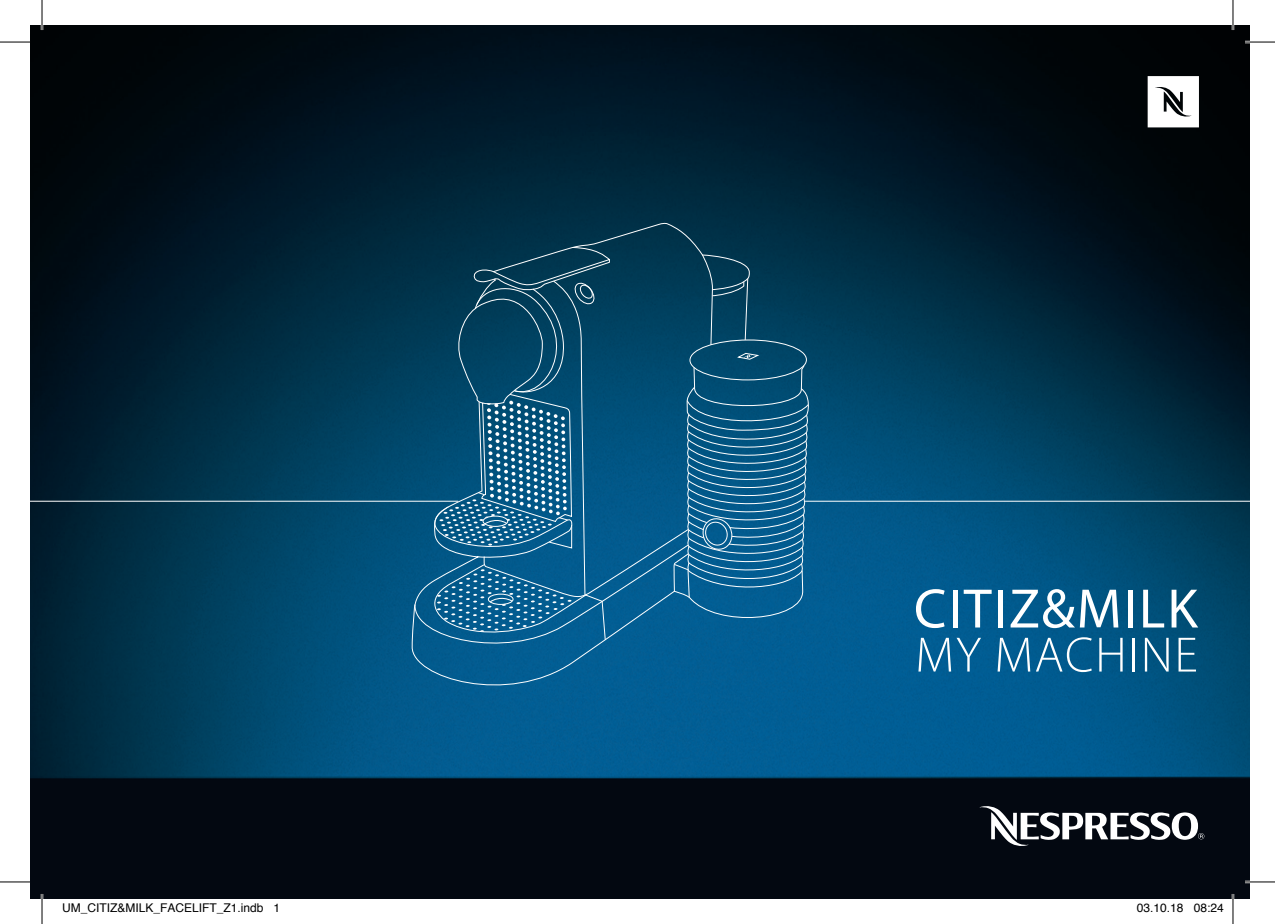
<style>
.page{position:relative;width:1275px;height:924px;background:#fff}
.page>*{position:absolute;margin:0;border:0;box-sizing:border-box;transform-origin:0 0}
.t1{font:56px "Myriad Pro";letter-spacing:.035em;color:#fff}
.t2{font:300 50px "Myriad Pro";letter-spacing:.035em;color:#fff}
.t3{font:12px "Helvetica";color:#000}
</style>
<div class="page">
<img style="left:31px;top:25px;width:1219px;height:873px">
<svg style="left:979px;top:804px;width:225px;height:43px"></svg>
<svg style="left:1147px;top:76px;width:52px;height:51px"></svg>
<svg style="left:411px;top:222px;width:339px;height:485px;background:#04507a"></svg>
<svg style="left:402px;top:246px;width:407px;height:413px;background:#125980"></svg>
<hr style="left:25px;top:500px;width:433px;height:1px;background:#fff">
<hr style="left:805px;top:500px;width:445px;height:1px;background:#fff">
<hr style="left:1245px;top:41px;width:30px;height:2px;background:#fff">
<hr style="left:1245px;top:880px;width:30px;height:2px;background:#fff">
<hr style="left:41px;top:0;width:2px;height:30px;background:#fff">
<hr style="left:41px;top:893px;width:2px;height:30px;background:#fff">
<hr style="left:1231px;top:0;width:3px;height:30px;background:#fff">
<hr style="left:1231px;top:893px;width:3px;height:30px;background:#fff">
<hr style="left:0;top:42px;width:30px;height:1px;background:#000">
<hr style="left:1245px;top:42px;width:30px;height:1px;background:#000">
<hr style="left:0;top:881px;width:30px;height:1px;background:#000">
<hr style="left:1245px;top:881px;width:30px;height:1px;background:#000">
<hr style="left:42px;top:0;width:1px;height:30px;background:#000">
<hr style="left:42px;top:893px;width:1px;height:30px;background:#000">
<hr style="left:1232px;top:0;width:1px;height:30px;background:#000">
<hr style="left:1232px;top:893px;width:1px;height:30px;background:#000">
<p class="t1" style="left:914px;top:574px;width:285px">CITIZ&amp;MILK</p>
<p class="t2" style="left:915px;top:624px;width:284px">MY MACHINE</p>
<p class="t3" style="left:62px;top:898px;width:220px">UM_CITIZ&amp;MILK_FACELIFT_Z1.indb 1</p>
<p class="t3" style="left:1137px;top:898px;width:88px">03.10.18 08:24</p>
</div>
